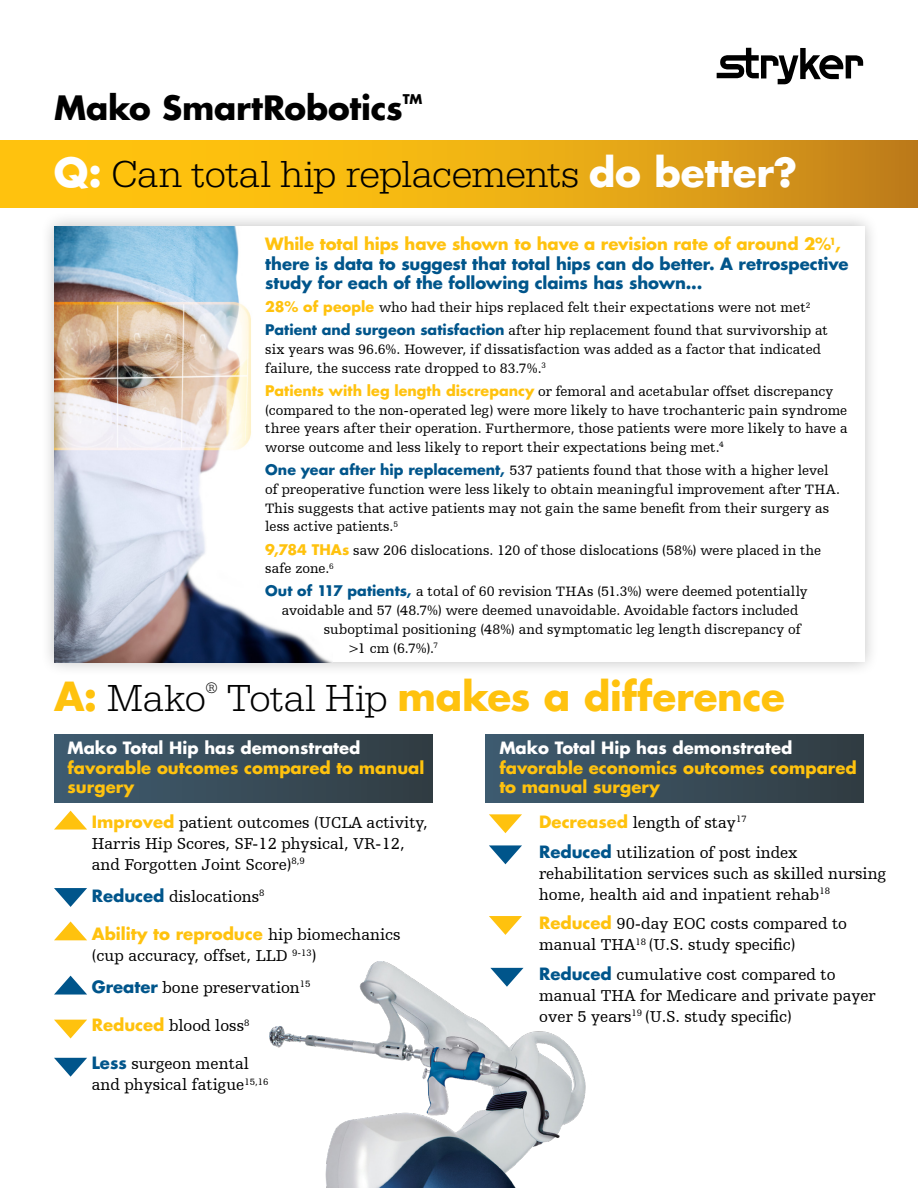
<style>
.page{position:relative;width:918px;height:1188px;background:#fff}
.page>*{position:absolute;margin:0;border:0;box-sizing:border-box;transform-origin:0 0}
.t1{font:300 39px "Egyptienne URW";letter-spacing:-.015em;color:#000}
.t2{font:700 39px "Futura Std";letter-spacing:-.005em;color:#ffc20e}
.t3{font:700 32.7px "Futura Std";letter-spacing:-.005em;color:#000}
.t4{font:16.5px/21px "Humanist Slabserif 712 BT";color:#000}
.t5{font:700 16.5px/19.5px "Futura Std";letter-spacing:-.005em;color:#00558b}
.t6{font:700 16.5px/19.5px "Futura Std";color:#ffc20e}
.t7{font:700 16.5px "Futura Std";color:#fff}
.t8{font:300 15.75px "Egyptienne URW";color:#000}
.t9{font:14.25px/18.8px "Humanist Slabserif 712 BT";letter-spacing:.005em;color:#000}
.t10{font:700 13.05px "Futura Std";color:#000}
.s1{font-family:"Futura Std";font-weight:700;color:#fff}
.s2{color:#ffc20e}
.s3{font-family:"Futura Std";font-weight:700;color:#ffc20e}
.s4{font-family:"Futura Std";font-weight:700;color:#00558b}
.s5{font-family:"Egyptienne URW";font-weight:300;color:#000}
.s6{font-family:"Humanist Slabserif 712 BT";font-weight:400;color:#000}
</style>
<div class="page">
<svg style="left:0;top:140px;width:918px;height:68px;background:#ebad13"></svg>
<div style="left:39px;top:211px;width:841px;height:466px;background:#000;opacity:.25"></div>
<div style="left:55px;top:226px;width:810px;height:436px;background:#fff"></div>
<svg style="left:717px;top:48px;width:146px;height:36px"></svg>
<img style="left:269px;top:961px;width:317px;height:227px">
<img style="left:55px;top:226px;width:277px;height:436px">
<div style="left:54px;top:735px;width:379px;height:67px;background:linear-gradient(to right,#3e5c70,#323c42)"></div>
<div style="left:486px;top:735px;width:378px;height:67px;background:linear-gradient(to right,#3e5c70,#313c42)"></div>
<svg style="left:489px;top:814px;width:33px;height:19px"></svg>
<svg style="left:54px;top:811px;width:33px;height:19px"></svg>
<svg style="left:54px;top:921px;width:33px;height:19px"></svg>
<svg style="left:54px;top:976px;width:33px;height:19px"></svg>
<svg style="left:489px;top:916px;width:33px;height:19px"></svg>
<svg style="left:489px;top:845px;width:33px;height:19px"></svg>
<svg style="left:54px;top:888px;width:33px;height:19px"></svg>
<svg style="left:54px;top:1020px;width:33px;height:19px"></svg>
<svg style="left:54px;top:1058px;width:33px;height:19px"></svg>
<svg style="left:490px;top:968px;width:34px;height:19px"></svg>
<h2 class="t3" style="left:54px;top:86px;width:350px">Mako SmartRobotics</h2>
<p class="t10" style="left:403px;top:90px;width:21px">TM</p>
<h1 class="t1" style="left:54px;top:151px;width:745px"><span class="s1">Q:</span> Can total hip replacements <span class="s1">do better?</span></h1>
<p class="t5" style="left:265px;top:234px;width:585px"><span class="s2">While total hips have shown to have a revision rate of around 2%</span><sup>1</sup><span class="s2">, </span>there is data to suggest that total hips can do better. A retrospective study for each of the following claims has shown...</p>
<p class="t9" style="left:265px;top:296px;width:564px;line-height:23.1px"><span class="s3">28% of people</span> who had their hips replaced felt their expectations were not met<sup>2<br></sup><span class="s4">Patient and surgeon satisfaction</span> after hip replacement found that survivorship at</p>
<p class="t9" style="left:265px;top:340px;width:557px">six years was 96.6%. However, if dissatisfaction was added as a factor that indicated failure, the success rate dropped to 83.7%.<sup>3</sup></p>
<p class="t9" style="left:265px;top:382px;width:584px"><span class="s3">Patients with leg length discrepancy</span> or femoral and acetabular offset discrepancy (compared to the non-operated leg) were more likely to have trochanteric pain syndrome three years after their operation. Furthermore, those patients were more likely to have a worse outcome and less likely to report their expectations being met.<sup>4</sup></p>
<p class="t9" style="left:265px;top:461px;width:576px"><span class="s4">One year after hip replacement,</span> 537 patients found that those with a higher level of preoperative function were less likely to obtain meaningful improvement after THA.<br>This suggests that active patients may not gain the same benefit from their surgery as less active patients.<sup>5</sup></p>
<p class="t9" style="left:265px;top:540px;width:557px"><span class="s3">9,784 THAs</span> saw 206 dislocations. 120 of those dislocations (58%) were placed in the safe zone.<sup>6</sup></p>
<p class="t9" style="left:265px;top:582px;width:544px"><span class="s4">Out of 117 patients,</span> a total of 60 revision THAs (51.3%) were deemed potentially</p>
<p class="t9" style="left:282px;top:601px;width:518px">avoidable and 57 (48.7%) were deemed unavoidable. Avoidable factors included</p>
<p class="t9" style="left:324px;top:620px;width:479px">suboptimal positioning (48%) and symptomatic leg length discrepancy of</p>
<p class="t9" style="left:348px;top:638px;width:92px">&gt;1 cm (6.7%).<sup>7</sup></p>
<h1 class="t1" style="left:54px;top:675px;width:153px"><span class="s3">A:</span> Mako</h1>
<p class="t8" style="left:205px;top:678px;width:14px">®</p>
<h1 class="t2" style="left:227px;top:670px;width:560px"><span class="s5">Total Hip</span> makes a difference</h1>
<p class="t7" style="left:68px;top:737px;width:295px">Mako Total Hip has demonstrated</p>
<p class="t6" style="left:68px;top:758px;width:358px">favorable outcomes compared to manual surgery</p>
<p class="t4" style="left:92px;top:812px;width:338px"><span class="s3">Improved</span> patient outcomes (UCLA activity,<br>Harris Hip Scores, SF-12 physical, VR-12, and Forgotten Joint Score)<sup>8,9</sup></p>
<p class="t4" style="left:92px;top:886px;width:174px"><span class="s4">Reduced</span> dislocations<sup>8</sup></p>
<p class="t6" style="left:92px;top:924px;width:310px">Ability to reproduce <span class="s6">hip biomechanics</span></p>
<p class="t4" style="left:92px;top:939px;width:226px;line-height:31.8px">(cup accuracy, offset, LLD <sup>9-13</sup>)<br><span class="s4">Greater</span> bone preservation<sup>15</sup></p>
<p class="t4" style="left:92px;top:1015px;width:159px"><span class="s3">Reduced</span> blood loss<sup>8</sup></p>
<p class="t4" style="left:92px;top:1053px;width:178px"><span class="s4">Less</span> surgeon mental and physical fatigue<sup>15,16</sup></p>
<p class="t7" style="left:499px;top:737px;width:295px">Mako Total Hip has demonstrated</p>
<p class="t6" style="left:499px;top:758px;width:359px">favorable economics outcomes compared to manual surgery</p>
<p class="t4" style="left:539px;top:807px;width:260px;line-height:29.7px"><span class="s3">Decreased</span> length of stay<sup>17<br></sup><span class="s4">Reduced</span> utilization of post index</p>
<p class="t4" style="left:539px;top:862px;width:348px">rehabilitation services such as skilled nursing home, health aid and inpatient rehab<sup>18</sup></p>
<p class="t4" style="left:539px;top:913px;width:309px"><span class="s3">Reduced</span> 90-day EOC costs compared to manual THA<sup>18</sup> (U.S. study specific)</p>
<p class="t4" style="left:539px;top:964px;width:338px"><span class="s4">Reduced</span> cumulative cost compared to manual THA for Medicare and private payer over 5 years<sup>19</sup> (U.S. study specific)</p>
</div>
